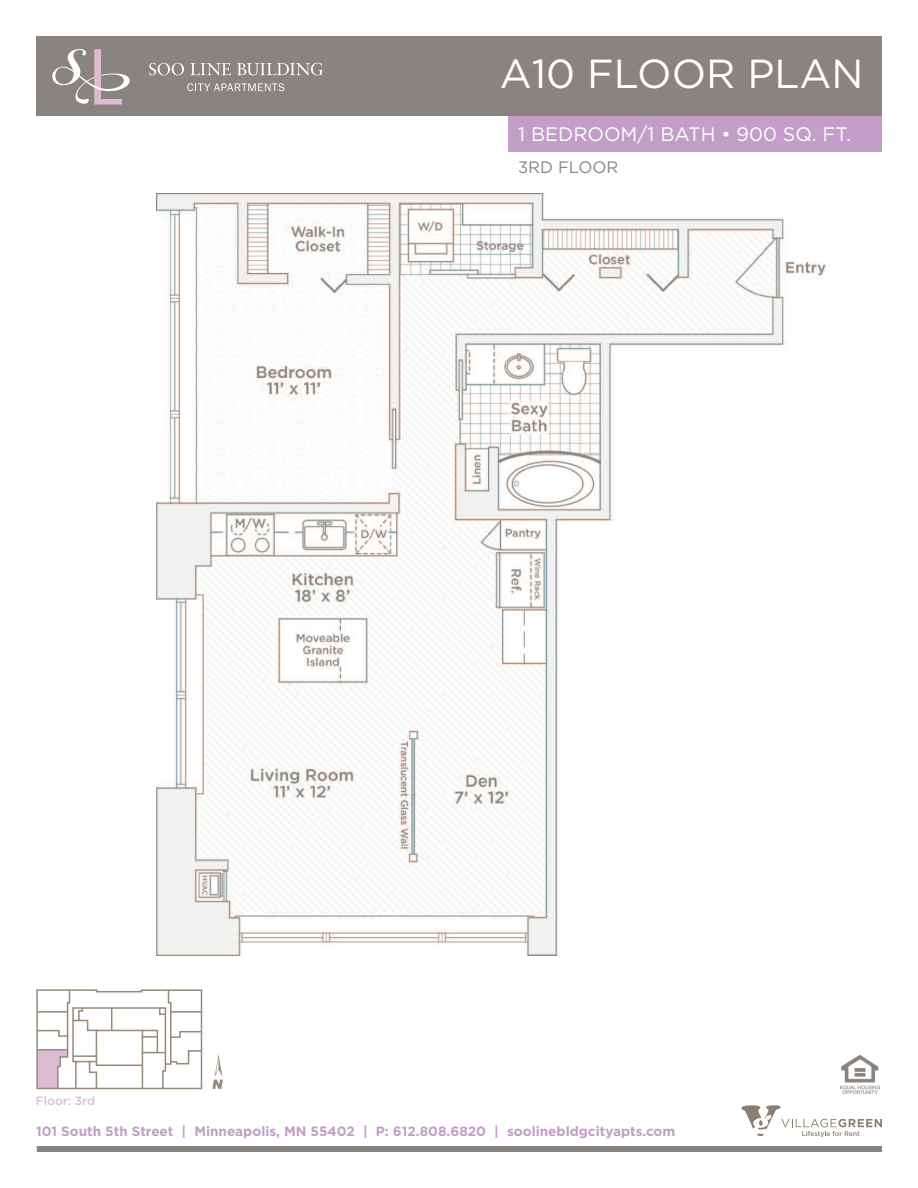
<style>
.page{position:relative;width:918px;height:1188px;background:#fff}
.page>*{position:absolute;margin:0;border:0;box-sizing:border-box;transform-origin:0 0}
.t1{font:40.5px "Gotham";color:#fff}
.t2{font:19.5px "Gotham";color:#fff}
.t3{font:16.5px "Gotham";color:#8a8480}
.t4{font:700 13.5px "Gotham";color:#c29ec8}
.t5{font:500 12px "Gotham";color:#debbd5}
</style>
<div class="page">
<div style="left:508px;top:108px;width:374px;height:43px;background:#c29ec8"></div>
<img style="left:156px;top:194px;width:669px;height:761px">
<svg style="left:741px;top:1105px;width:141px;height:32px"></svg>
<svg style="left:212px;top:1054px;width:11px;height:35px"></svg>
<svg style="left:36px;top:989px;width:167px;height:101px"></svg>
<div style="left:36px;top:36px;width:846px;height:80px;background:#8a8480"></div>
<svg style="left:52px;top:49px;width:78px;height:56px"></svg>
<svg style="left:149px;top:63px;width:35px;height:12px"></svg>
<svg style="left:191px;top:63px;width:40px;height:12px"></svg>
<svg style="left:237px;top:63px;width:86px;height:12px"></svg>
<svg style="left:187px;top:83px;width:97px;height:8px"></svg>
<div style="left:37px;top:1146px;width:845px;height:6px;background:#8a8480"></div>
<img style="left:840px;top:1055px;width:39px;height:39px">
<h1 class="t1" style="left:500px;top:51px;width:365px">A10 FLOOR PLAN</h1>
<h2 class="t2" style="left:518px;top:123px;width:334px">1 BEDROOM/1 BATH • 900 SQ. FT.</h2>
<p class="t5" style="left:36px;top:1094px;width:61px">Floor: 3rd</p>
<p class="t3" style="left:518px;top:158px;width:102px">3RD FLOOR</p>
<p class="t4" style="left:36px;top:1123px;width:641px">101 South 5th Street | Minneapolis, MN 55402 | P: 612.808.6820 | soolinebldgcityapts.com</p>
</div>
